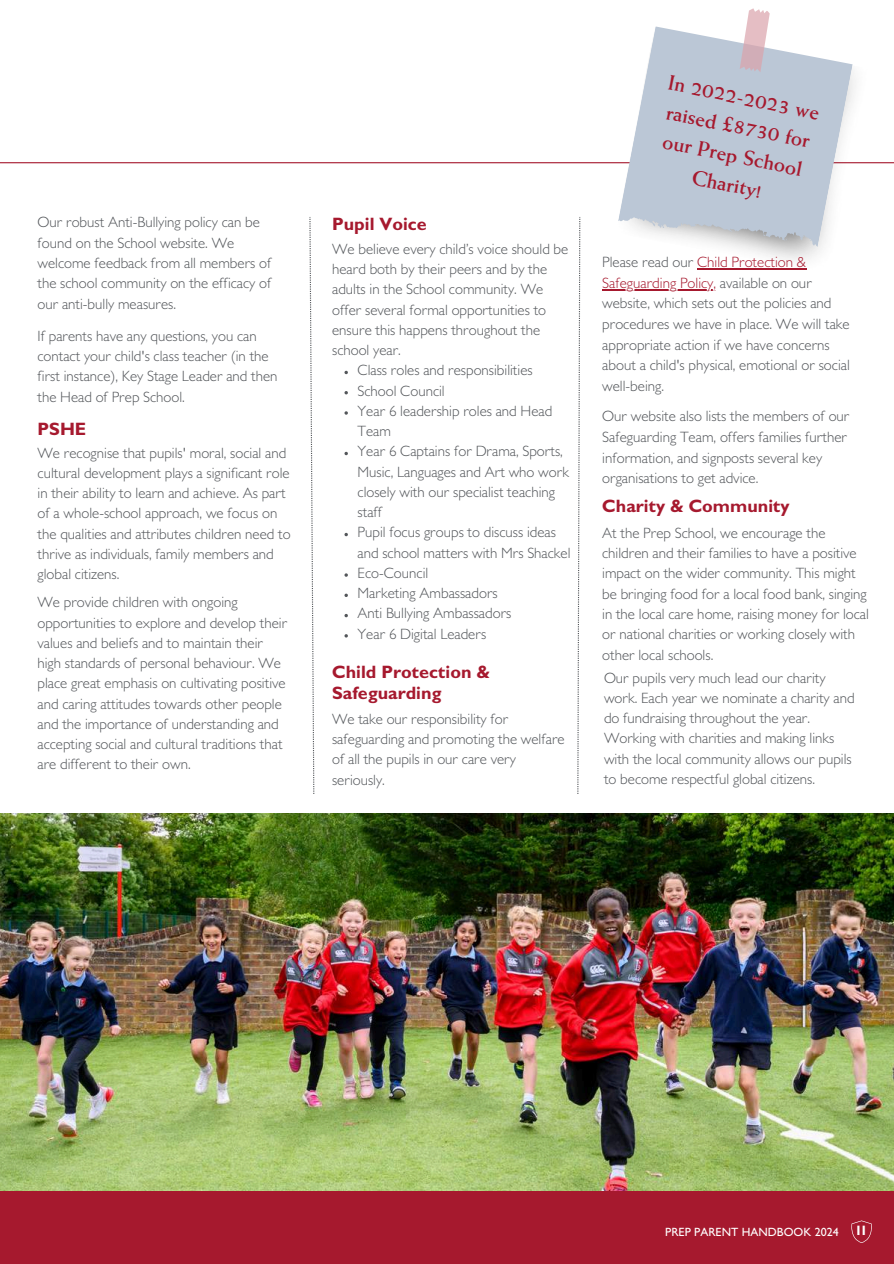
<style>
.page{position:relative;width:894px;height:1264px;background:#fff}
.page>*{position:absolute;margin:0;border:0;box-sizing:border-box;transform-origin:0 0}
.t1{font:700 21px/29.4px "Weiss Std";color:#a6192e;text-align:center}
.t2{font:700 18px/20.2px "Gill Sans";color:#a6192e}
.t3{font:300 15px/20.2px "Gill Sans";color:#53565a}
.t4{font:500 12px "Gill Sans";color:#fff}
.s1{color:#a6192e}
.s2{font-weight:700;font-size:13.5px}
</style>
<div class="page">
<img style="left:0;top:813px;width:893px;height:378px">
<div style="left:0;top:1191px;width:893px;height:72px;background:#a6192e"></div>
<hr style="left:0;top:162px;width:893px;height:1px;background:#a6192e">
<img style="left:615px;top:64px;width:261px;height:206px">
<svg style="left:618px;top:26px;width:234px;height:233px;fill:#bbc7d6"></svg>
<svg style="left:737px;top:8px;width:34px;height:65px"></svg>
<svg style="left:851px;top:1220px;width:21px;height:22px"></svg>
<svg style="left:309px;top:217px;width:5px;height:577px"></svg>
<svg style="left:577px;top:217px;width:3px;height:577px"></svg>
<svg style="left:344px;top:371px;width:4px;height:3px"></svg>
<svg style="left:344px;top:391px;width:4px;height:3px"></svg>
<svg style="left:344px;top:452px;width:4px;height:3px"></svg>
<svg style="left:344px;top:533px;width:4px;height:3px"></svg>
<svg style="left:344px;top:593px;width:4px;height:4px"></svg>
<svg style="left:344px;top:614px;width:4px;height:3px"></svg>
<hr style="left:696px;top:268px;width:109px;height:1px;background:#a6192e">
<hr style="left:602px;top:289px;width:114px;height:1px;background:#a6192e">
<p class="t3" style="left:37px;top:215px;width:235px">Our robust Anti-Bullying policy can be found on the School website. We welcome feedback from all members of the school community on the efficacy of our anti-bully measures.</p>
<p class="t3" style="left:37px;top:328px;width:241px">If parents have any questions, you can contact your child's class teacher (in the first instance), Key Stage Leader and then the Head of Prep School.</p>
<p class="t2" style="left:37px;top:422px;width:50px">PSHE</p>
<p class="t3" style="left:38px;top:444px;width:254px">We recognise that pupils' moral, social and cultural development plays a significant role in their ability to learn and achieve. As part of a whole-school approach, we focus on the qualities and attributes children need to thrive as individuals, family members and global citizens.</p>
<p class="t3" style="left:37px;top:594px;width:251px">We provide children with ongoing opportunities to explore and develop their values and beliefs and to maintain their high standards of personal behaviour. We place great emphasis on cultivating positive and caring attitudes towards other people and the importance of understanding and accepting social and cultural traditions that are different to their own.</p>
<p class="t2" style="left:332px;top:216px;width:96px">Pupil Voice</p>
<p class="t3" style="left:332px;top:241px;width:238px">We believe every child’s voice should be</p>
<p class="t3" style="left:332px;top:261px;width:217px">heard both by their peers and by the</p>
<p class="t3" style="left:332px;top:281px;width:212px">adults in the School community. We</p>
<p class="t3" style="left:332px;top:301px;width:215px">offer several formal opportunities to</p>
<p class="t3" style="left:332px;top:322px;width:209px">ensure this happens throughout the</p>
<p class="t3" style="left:332px;top:342px;width:70px">school year.</p>
<p class="t3" style="left:357px;top:362px;width:176px">Class roles and responsibilities</p>
<p class="t3" style="left:357px;top:382px;width:89px">School Council</p>
<p class="t3" style="left:357px;top:403px;width:196px">Year 6 leadership roles and Head</p>
<p class="t3" style="left:357px;top:423px;width:35px">Team</p>
<p class="t3" style="left:357px;top:443px;width:207px">Year 6 Captains for Drama, Sports,</p>
<p class="t3" style="left:357px;top:463px;width:213px">Music, Languages and Art who work</p>
<p class="t3" style="left:357px;top:484px;width:199px">closely with our specialist teaching</p>
<p class="t3" style="left:357px;top:504px;width:26px">staff</p>
<p class="t3" style="left:357px;top:524px;width:200px">Pupil focus groups to discuss ideas</p>
<p class="t3" style="left:357px;top:544px;width:214px">and school matters with Mrs Shackel</p>
<p class="t3" style="left:357px;top:565px;width:72px">Eco-Council</p>
<p class="t3" style="left:357px;top:585px;width:142px">Marketing Ambassadors</p>
<p class="t3" style="left:357px;top:605px;width:155px">Anti Bullying Ambassadors</p>
<p class="t3" style="left:357px;top:625px;width:130px">Year 6 Digital Leaders</p>
<p class="t2" style="left:332px;top:665px;width:159px">Child Protection &amp;<br>Safeguarding</p>
<p class="t3" style="left:332px;top:711px;width:234px">We take our responsibility for safeguarding and promoting the welfare of all the pupils in our care very seriously.</p>
<h1 class="t1" style="left:670px;top:71px;width:155px;rotate:11deg">In 2022-2023 we</h1>
<h1 class="t1" style="left:664px;top:129px;width:143px;rotate:11deg">our Prep School<br>Charity!</h1>
<h1 class="t1" style="left:668px;top:100px;width:148px;rotate:11deg">raised £8730 for</h1>
<p class="t3" style="left:602px;top:254px;width:249px">Please read our <span class="s1">Child Protection &amp; Safeguarding Policy,</span> available on our website, which sets out the policies and procedures we have in place. We will take appropriate action if we have concerns about a child's physical, emotional or social well-being.</p>
<p class="t3" style="left:602px;top:408px;width:249px">Our website also lists the members of our Safeguarding Team, offers families further information, and signposts several key organisations to get advice.</p>
<p class="t2" style="left:602px;top:498px;width:189px">Charity &amp; Community</p>
<p class="t3" style="left:602px;top:525px;width:268px">At the Prep School, we encourage the children and their families to have a positive impact on the wider community. This might be bringing food for a local food bank, singing in the local care home, raising money for local or national charities or working closely with other local schools.</p>
<p class="t3" style="left:604px;top:669px;width:252px">Our pupils very much lead our charity work. Each year we nominate a charity and do fundraising throughout the year.<br>Working with charities and making links with the local community allows our pupils to become respectful global citizens.</p>
<p class="t4" style="left:665px;top:1227px;width:204px">PREP PARENT HANDBOOK 2024 <span class="s2">11</span></p>
</div>
